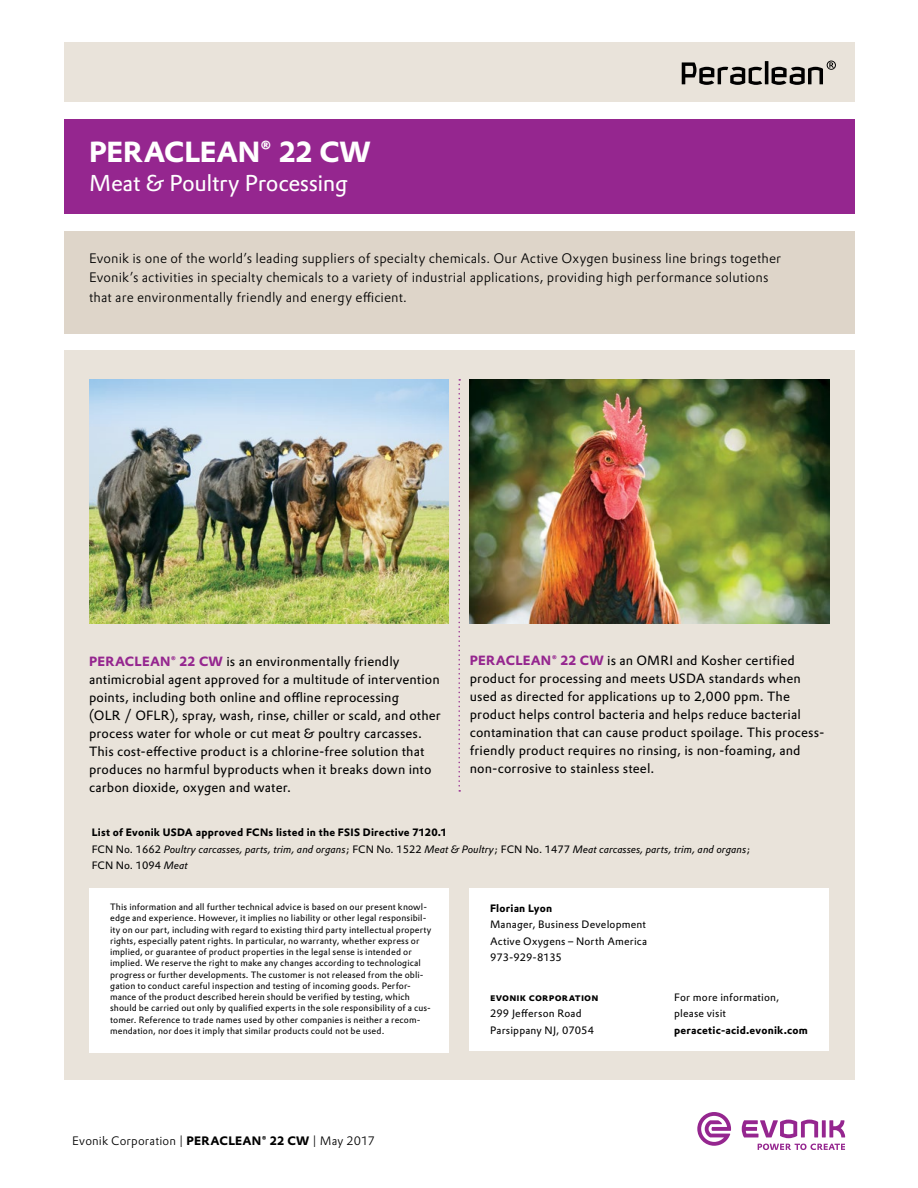
<style>
.page{position:relative;width:918px;height:1188px;background:#fff}
.page>*{position:absolute;margin:0;border:0;box-sizing:border-box;transform-origin:0 0}
.t1{font:700 28.5px "Evonik Prokyon";letter-spacing:-.02em;color:#fff}
.t2{font:22.5px "Evonik Prokyon";letter-spacing:-.015em;color:#fff}
.t3{font:300 13.5px/19.5px "Evonik Prokyon";letter-spacing:.01em;color:#000}
.t4{font:13.2px/18px "Evonik Prokyon";letter-spacing:.01em;color:#000}
.t5{font:300 12px "Evonik Prokyon";letter-spacing:.015em;color:#000}
.t6{font:italic 10.5px/16.5px "Evonik Prokyon";color:#000}
.t7{font:10.5px/16.5px "Evonik Prokyon";letter-spacing:.02em;color:#000}
.t8{font:700 10.5px "Evonik Prokyon";letter-spacing:.015em;color:#000}
.t9{font:9px/11.2px "Evonik Prokyon";letter-spacing:.015em;color:#000}
.s1{font-weight:700;color:#95268f}
.s2{font-weight:700;font-style:normal}
.s3{font-style:normal}
.s4{font-weight:700}
</style>
<div class="page">
<div style="left:64px;top:231px;width:791px;height:103px;background:#ded5c9"></div>
<div style="left:64px;top:351px;width:791px;height:729px;background:#e9e3da"></div>
<svg style="left:829px;top:1120px;width:16px;height:17px"></svg>
<svg style="left:822px;top:1120px;width:4px;height:17px"></svg>
<svg style="left:742px;top:1120px;width:76px;height:18px"></svg>
<svg style="left:697px;top:1112px;width:34px;height:34px"></svg>
<svg style="left:758px;top:1144px;width:87px;height:6px"></svg>
<div style="left:64px;top:43px;width:791px;height:59px;background:#e9e3da"></div>
<svg style="left:682px;top:62px;width:80px;height:23px"></svg>
<hr style="left:765px;top:61px;width:3px;height:23px;background:#000">
<svg style="left:772px;top:61px;width:64px;height:24px"></svg>
<div style="left:64px;top:119px;width:791px;height:95px;background:#95268f"></div>
<img style="left:89px;top:379px;width:360px;height:245px">
<img style="left:470px;top:379px;width:359px;height:245px">
<div style="left:470px;top:889px;width:359px;height:162px;background:#fff"></div>
<div style="left:89px;top:889px;width:360px;height:164px;background:#fff"></div>
<svg style="left:458px;top:379px;width:2px;height:413px"></svg>
<h1 class="t1" style="left:89px;top:129px;width:283px">PERACLEAN® 22 CW</h1>
<h2 class="t2" style="left:89px;top:166px;width:260px">Meat &amp; Poultry Processing</h2>
<p class="t3" style="left:89px;top:247px;width:694px">Evonik is one of the world’s leading suppliers of specialty chemicals. Our Active Oxygen business line brings together<br>Evonik’s activities in specialty chemicals to a variety of industrial applications, providing high performance solutions that are environmentally friendly and energy efficient.</p>
<p class="t4" style="left:89px;top:651px;width:353px"><span class="s1">PERACLEAN® 22 CW</span> is an environmentally friendly antimicrobial agent approved for a multitude of intervention points, including both online and offline reprocessing<br>(OLR / OFLR), spray, wash, rinse, chiller or scald, and other process water for whole or cut meat &amp; poultry carcasses.<br>This cost-effective product is a chlorine-free solution that produces no harmful byproducts when it breaks down into carbon dioxide, oxygen and water.</p>
<p class="t4" style="left:470px;top:651px;width:356px"><span class="s1">PERACLEAN® 22 CW</span> is an OMRI and Kosher certified product for processing and meets USDA standards when used as directed for applications up to 2,000 ppm. The product helps control bacteria and helps reduce bacterial contamination that can cause product spoilage. This process&shy;friendly product requires no rinsing, is non-foaming, and non-corrosive to stainless steel.</p>
<p class="t6" style="left:92px;top:824px;width:660px"><span class="s2">List of Evonik USDA approved FCNs listed in the FSIS Directive 7120.1<br></span><span class="s3">FCN No. 1662</span> Poultry carcasses, parts, trim, and organs<span class="s3">; FCN No. 1522</span> Meat &amp; Poultry<span class="s3">; FCN No. 1477</span> Meat carcasses, parts, trim, and organs<span class="s3">;<br>FCN No. 1094</span> Meat</p>
<p class="t8" style="left:490px;top:899px;width:64px">Florian Lyon</p>
<p class="t7" style="left:490px;top:916px;width:159px;text-align:justify">Manager, Business Development Active Oxygens – North America 973-929-8135</p>
<p class="t8" style="left:490px;top:989px;width:110px">Evonik Corporation</p>
<p class="t7" style="left:490px;top:1005px;width:106px">299 Jefferson Road<br>Parsippany NJ, 07054</p>
<p class="t9" style="left:110px;top:901px;width:323px">This information and all further technical advice is based on our present knowl&shy;edge and experience. However, it implies no liability or other legal responsibil&shy;ity on our part, including with regard to existing third party intellectual property rights, especially patent rights. In particular, no warranty, whether express or implied, or guarantee of product properties in the legal sense is intended or implied. We reserve the right to make any changes according to technological progress or further developments. The customer is not released from the obli&shy;gation to conduct careful inspection and testing of incoming goods. Perfor&shy;mance of the product described herein should be verified by testing, which should be carried out only by qualified experts in the sole responsibility of a cus&shy;tomer. Reference to trade names used by other companies is neither a recom&shy;mendation, nor does it imply that similar products could not be used.</p>
<p class="t7" style="left:674px;top:988px;width:107px">For more information, please visit</p>
<p class="t8" style="left:674px;top:1022px;width:135px">peracetic-acid.evonik.com</p>
<h3 class="t5" style="left:72px;top:1132px;width:304px">Evonik Corporation | <span class="s4">PERACLEAN® 22 CW</span> | May 2017</h3>
</div>
